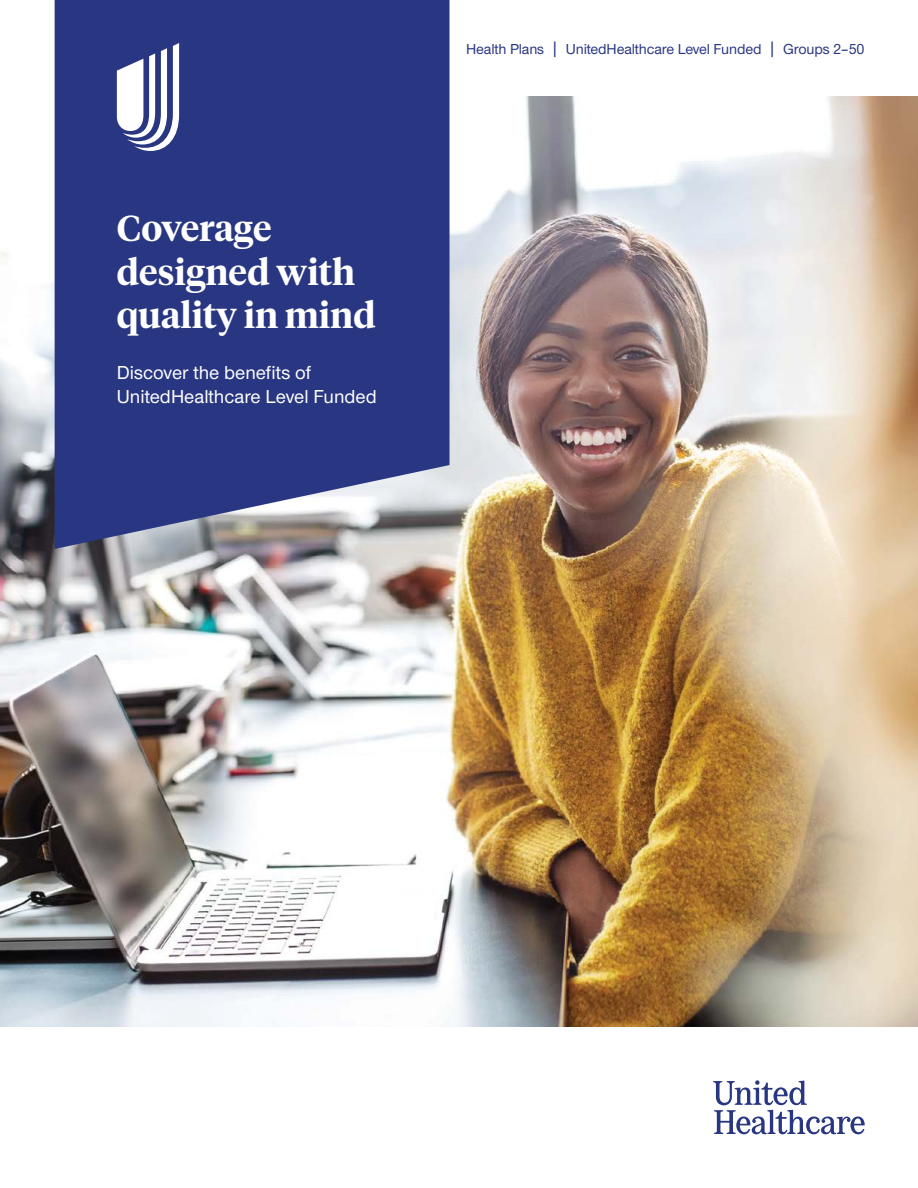
<style>
.page{position:relative;width:918px;height:1188px;background:#fff}
.page>*{position:absolute;margin:0;border:0;box-sizing:border-box;transform-origin:0 0}
.H3{font:600 36px/43.2px "UHC Serif Headline";color:#fff}
.Lead_In{font:500 19.5px/24px "UHC Sans";color:#fff}
.Body{font:500 15px "UHC Sans";letter-spacing:-.01em;color:#293682}
.s1{font-size:18.75px}
</style>
<div class="page">
<img style="left:0;top:97px;width:918px;height:929px">
<svg style="left:55px;top:0;width:395px;height:549px;background:#344086"></svg>
<svg style="left:117px;top:43px;width:62px;height:108px"></svg>
<svg style="left:713px;top:1080px;width:152px;height:54px"></svg>
<p class="H3" style="left:117px;top:205px;width:261px">Coverage designed with quality in mind</p>
<p class="Lead_In" style="left:117px;top:360px;width:261px">Discover the benefits of<br>UnitedHealthcare Level Funded</p>
<p class="Body" style="left:466px;top:39px;width:400px">Health Plans <span class="s1">|</span> UnitedHealthcare Level Funded <span class="s1">|</span> Groups 2–50</p>
</div>
